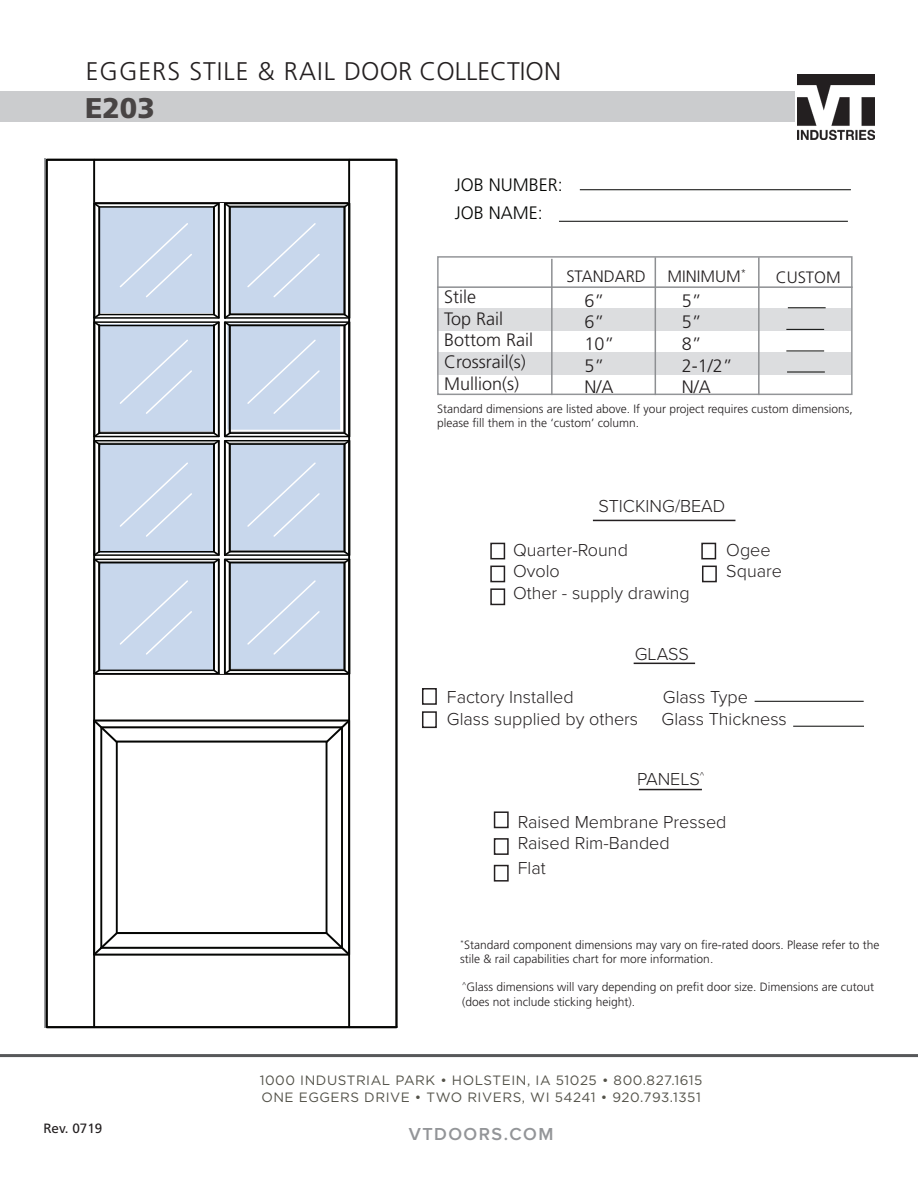
<style>
.page{position:relative;width:918px;height:1188px;background:#fff}
.page>*{position:absolute;margin:0;border:0;box-sizing:border-box;transform-origin:0 0}
.t1{font:900 28.5px "Frutiger";color:#484444}
.t2{font:300 25.5px "Frutiger";letter-spacing:.02em;color:#231f20}
.t3{font:300 18px "Proxima Nova";color:#231f20}
.t4{font:300 18px "Frutiger";color:#231f20}
.t5{font:300 18px "Frutiger";color:#040503}
.t6{font:600 18px "Proxima Nova";letter-spacing:.08em;color:#939598}
.t7{font:300 16.5px "Frutiger";color:#231f20}
.t8{font:13.5px "Gotham";letter-spacing:.04em;color:#535249}
.t9{font:13.5px "Frutiger";color:#231f20}
.t10{font:300 12px/14.4px "Frutiger";color:#231f20}
</style>
<div class="page">
<div style="left:0;top:92px;width:795px;height:30px;background:#cbccce"></div>
<hr style="left:0;top:1054px;width:918px;height:3px;background:#57585a">
<hr style="left:580px;top:189px;width:271px;height:1px;background:#040503">
<hr style="left:559px;top:221px;width:289px;height:1px;background:#040503">
<img style="left:798px;top:75px;width:77px;height:64px">
<div style="left:422px;top:688px;width:15px;height:17px;border:2px solid #231f20"></div>
<hr style="left:634px;top:663px;width:61px;height:1px;background:#231f20">
<div style="left:422px;top:711px;width:15px;height:17px;border:2px solid #231f20"></div>
<hr style="left:755px;top:701px;width:109px;height:1px;background:#040503">
<hr style="left:793px;top:726px;width:71px;height:1px;background:#040503">
<svg style="left:46px;top:159px;width:351px;height:869px"></svg>
<svg style="left:93px;top:159px;width:257px;height:869px"></svg>
<div style="left:490px;top:543px;width:15px;height:16px;border:2px solid #231f20"></div>
<div style="left:490px;top:566px;width:15px;height:16px;border:2px solid #231f20"></div>
<div style="left:490px;top:588px;width:15px;height:17px;border:2px solid #231f20"></div>
<div style="left:701px;top:543px;width:15px;height:16px;border:2px solid #231f20"></div>
<div style="left:702px;top:566px;width:15px;height:16px;border:2px solid #231f20"></div>
<hr style="left:593px;top:520px;width:142px;height:1px;background:#231f20">
<div style="left:494px;top:811px;width:15px;height:17px;border:2px solid #231f20"></div>
<div style="left:494px;top:865px;width:15px;height:17px;border:2px solid #231f20"></div>
<div style="left:494px;top:838px;width:15px;height:17px;border:2px solid #231f20"></div>
<hr style="left:639px;top:789px;width:63px;height:1px;background:#231f20">
<div style="left:437px;top:309px;width:414px;height:22px;background:#dcdddf"></div>
<div style="left:437px;top:352px;width:414px;height:23px;background:#dcdddf"></div>
<div style="left:437px;top:256px;width:416px;height:139px;border:2px solid #939598"></div>
<hr style="left:655px;top:257px;width:1px;height:138px;background:#8d8f92">
<hr style="left:551px;top:259px;width:2px;height:136px;background:#8d8f92">
<hr style="left:437px;top:286px;width:416px;height:2px;background:#8d8f92">
<hr style="left:788px;top:307px;width:38px;height:1px;background:#040503">
<hr style="left:786px;top:329px;width:38px;height:1px;background:#040503">
<hr style="left:786px;top:351px;width:38px;height:1px;background:#040503">
<hr style="left:758px;top:257px;width:2px;height:138px;background:#8d8f92">
<hr style="left:787px;top:372px;width:38px;height:1px;background:#040503">
<p class="t2" style="left:86px;top:56px;width:477px">EGGERS STILE &amp; RAIL DOOR COLLECTION</p>
<p class="t1" style="left:85px;top:90px;width:71px">E203</p>
<p class="t9" style="left:43px;top:1120px;width:61px">Rev. 0719</p>
<p class="t5" style="left:455px;top:174px;width:110px">JOB NUMBER:</p>
<p class="t5" style="left:455px;top:203px;width:90px">JOB NAME:</p>
<p class="t7" style="left:566px;top:267px;width:81px">STANDARD</p>
<p class="t7" style="left:667px;top:267px;width:80px">MINIMUM<sup>*</sup></p>
<p class="t7" style="left:776px;top:268px;width:67px">CUSTOM</p>
<p class="t4" style="left:682px;top:290px;width:22px">5”</p>
<p class="t4" style="left:682px;top:312px;width:22px">5”</p>
<p class="t4" style="left:682px;top:334px;width:22px">8”</p>
<p class="t4" style="left:682px;top:355px;width:53px">2-1/2”</p>
<p class="t4" style="left:682px;top:377px;width:31px">N/A</p>
<p class="t10" style="left:437px;top:401px;width:417px">Standard dimensions are listed above. If your project requires custom dimensions, please fill them in the ‘custom’ column.</p>
<p class="t4" style="left:444px;top:287px;width:33px">Stile</p>
<p class="t4" style="left:444px;top:308px;width:61px">Top Rail</p>
<p class="t4" style="left:444px;top:330px;width:91px">Bottom Rail</p>
<p class="t4" style="left:444px;top:352px;width:83px">Crossrail(s)</p>
<p class="t4" style="left:444px;top:373px;width:77px">Mullion(s)</p>
<p class="t4" style="left:584px;top:290px;width:22px">6”</p>
<p class="t4" style="left:584px;top:312px;width:22px">6”</p>
<p class="t4" style="left:584px;top:334px;width:32px">10”</p>
<p class="t4" style="left:584px;top:355px;width:22px">5”</p>
<p class="t4" style="left:584px;top:377px;width:31px">N/A</p>
<p class="t3" style="left:598px;top:493px;width:128px">STICKING/BEAD</p>
<p class="t3" style="left:513px;top:536px;width:116px">Quarter-Round</p>
<p class="t3" style="left:726px;top:536px;width:46px">Ogee</p>
<p class="t3" style="left:513px;top:558px;width:48px">Ovolo</p>
<p class="t3" style="left:726px;top:558px;width:57px">Square</p>
<p class="t3" style="left:513px;top:579px;width:178px">Other - supply drawing</p>
<p class="t3" style="left:635px;top:640px;width:56px">GLASS</p>
<p class="t3" style="left:447px;top:684px;width:128px">Factory Installed</p>
<p class="t3" style="left:663px;top:684px;width:87px">Glass Type</p>
<p class="t3" style="left:447px;top:705px;width:193px">Glass supplied by others</p>
<p class="t3" style="left:662px;top:705px;width:127px">Glass Thickness</p>
<p class="t3" style="left:637px;top:765px;width:69px">PANELS<sup>^</sup></p>
<p class="t3" style="left:518px;top:808px;width:210px">Raised Membrane Pressed</p>
<p class="t3" style="left:518px;top:830px;width:154px">Raised Rim-Banded</p>
<p class="t3" style="left:518px;top:855px;width:29px">Flat</p>
<p class="t10" style="left:460px;top:937px;width:421px"><sup>*</sup>Standard component dimensions may vary on fire-rated doors. Please refer to the</p>
<p class="t10" style="left:460px;top:952px;width:255px">stile &amp; rail capabilities chart for more information.</p>
<p class="t10" style="left:462px;top:980px;width:413px"><sup>^</sup>Glass dimensions will vary depending on prefit door size. Dimensions are cutout</p>
<p class="t10" style="left:462px;top:995px;width:174px">(does not include sticking height).</p>
<p class="t8" style="left:260px;top:1072px;width:444px">1000 INDUSTRIAL PARK • HOLSTEIN, IA 51025 • 800.827.1615</p>
<p class="t8" style="left:261px;top:1088px;width:441px">ONE EGGERS DRIVE • TWO RIVERS, WI 54241 • 920.793.1351</p>
<p class="t6" style="left:409px;top:1120px;width:146px">VTDOORS.COM</p>
</div>
